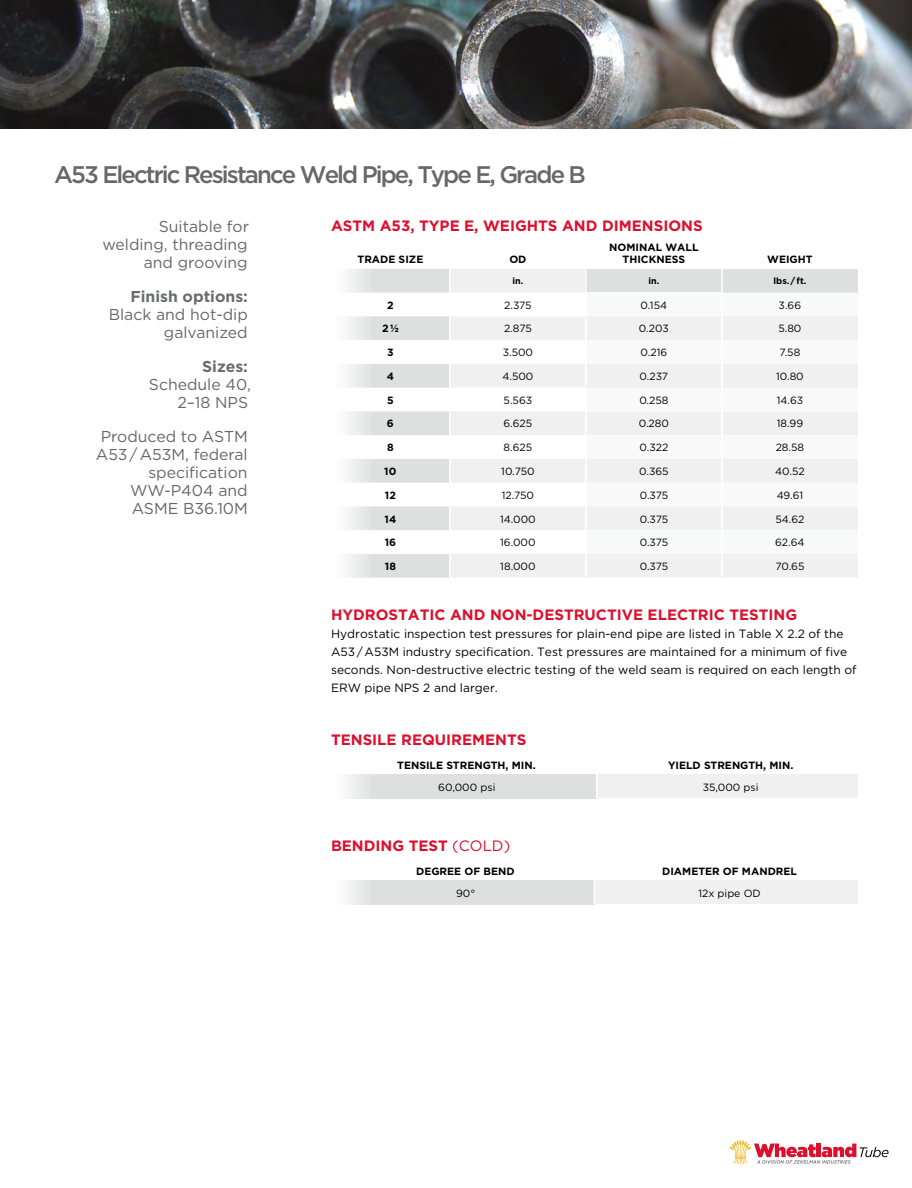
<style>
.page{position:relative;width:912px;height:1188px;background:#fff}
.page>*{position:absolute;margin:0;border:0;box-sizing:border-box;transform-origin:0 0}
.t1{font:500 24px "Gotham";letter-spacing:-.08em;color:#666767}
.t2{font:15.75px/18px "Gotham";color:#666767;text-align:right}
.t3{font:700 15.75px "Gotham";color:#6a6c6c}
.t4{font:700 15px "Gotham";color:#de0e2d}
.t5{font:12px/18px "Gotham";color:#000}
.t6{font:10.5px "Gotham";color:#000}
.t7{font:700 10.5px/12px "Gotham";color:#000;text-align:center}
.t8{font:900 10.5px "Gotham";color:#000}
.t9{font:700 9px "Gotham";color:#000}
.s1{font-weight:700}
.s2{font-weight:400}
</style>
<div class="page">
<svg style="left:729px;top:1140px;width:159px;height:24px"></svg>
<img style="left:0;top:0;width:911px;height:129px">
<div style="left:348px;top:881px;width:245px;height:23px;background:#dedfdf"></div>
<div style="left:594px;top:881px;width:263px;height:23px;background:#f0f0f0"></div>
<hr style="left:593px;top:881px;width:2px;height:23px;background:#fff">
<div style="left:348px;top:775px;width:247px;height:23px;background:#dedfdf"></div>
<div style="left:596px;top:775px;width:261px;height:23px;background:#f0f0f0"></div>
<hr style="left:595px;top:775px;width:2px;height:23px;background:#fff">
<svg style="left:451px;top:269px;width:134px;height:309px;fill:#f0f0f0"></svg>
<svg style="left:586px;top:269px;width:271px;height:309px"></svg>
<svg style="left:348px;top:269px;width:101px;height:309px"></svg>
<h1 class="t1" style="left:54px;top:159px;width:533px">A53 Electric Resistance Weld Pipe, Type E, Grade B</h1>
<h2 class="t2" style="left:102px;top:217px;width:148px">Suitable for welding, threading and grooving</h2>
<h2 class="t3" style="left:130px;top:286px;width:119px">Finish options:</h2>
<h2 class="t2" style="left:109px;top:305px;width:141px">Black and hot-dip galvanized</h2>
<h2 class="t3" style="left:202px;top:356px;width:47px">Sizes:</h2>
<h2 class="t2" style="left:149px;top:375px;width:103px">Schedule 40,<br>2–18 NPS</h2>
<h2 class="t2" style="left:96px;top:427px;width:153px">Produced to ASTM<br>A53 / A53M, federal specification<br>WW-P404 and<br>ASME B36.10M</h2>
<p class="t4" style="left:331px;top:216px;width:373px">ASTM A53, TYPE E, WEIGHTS AND DIMENSIONS</p>
<p class="t7" style="left:357px;top:253px;width:67px">TRADE SIZE</p>
<p class="t7" style="left:509px;top:253px;width:19px">OD</p>
<p class="t7" style="left:609px;top:241px;width:91px">NOMINAL WALL<br>THICKNESS</p>
<p class="t7" style="left:767px;top:253px;width:47px">WEIGHT</p>
<p class="t9" style="left:512px;top:275px;width:12px">in.</p>
<p class="t9" style="left:648px;top:275px;width:12px">in.</p>
<p class="t9" style="left:773px;top:275px;width:34px">lbs. / ft.</p>
<p class="t7" style="left:387px;top:299px;width:8px">2</p>
<p class="t6" style="left:504px;top:298px;width:29px">2.375</p>
<p class="t6" style="left:640px;top:298px;width:28px">0.154</p>
<p class="t6" style="left:778px;top:298px;width:24px">3.66</p>
<p class="t8" style="left:382px;top:321px;width:18px"><span class="s1">2</span> 1/2</p>
<p class="t6" style="left:504px;top:322px;width:29px">2.875</p>
<p class="t6" style="left:638px;top:322px;width:31px">0.203</p>
<p class="t6" style="left:778px;top:322px;width:25px">5.80</p>
<p class="t7" style="left:387px;top:346px;width:8px">3</p>
<p class="t6" style="left:502px;top:346px;width:32px">3.500</p>
<p class="t6" style="left:640px;top:346px;width:28px">0.216</p>
<p class="t6" style="left:779px;top:346px;width:22px">7.58</p>
<p class="t7" style="left:387px;top:370px;width:9px">4</p>
<p class="t6" style="left:502px;top:370px;width:33px">4.500</p>
<p class="t6" style="left:639px;top:370px;width:30px">0.237</p>
<p class="t6" style="left:775px;top:370px;width:29px">10.80</p>
<p class="t7" style="left:387px;top:394px;width:8px">5</p>
<p class="t6" style="left:503px;top:393px;width:30px">5.563</p>
<p class="t6" style="left:639px;top:393px;width:31px">0.258</p>
<p class="t6" style="left:776px;top:393px;width:28px">14.63</p>
<p class="t7" style="left:387px;top:418px;width:8px">6</p>
<p class="t6" style="left:503px;top:417px;width:30px">6.625</p>
<p class="t6" style="left:638px;top:417px;width:32px">0.280</p>
<p class="t6" style="left:776px;top:417px;width:28px">18.99</p>
<p class="t7" style="left:387px;top:441px;width:8px">8</p>
<p class="t6" style="left:503px;top:441px;width:30px">8.625</p>
<p class="t6" style="left:639px;top:441px;width:30px">0.322</p>
<p class="t6" style="left:775px;top:441px;width:30px">28.58</p>
<p class="t7" style="left:384px;top:465px;width:14px">10</p>
<p class="t6" style="left:501px;top:465px;width:35px">10.750</p>
<p class="t6" style="left:639px;top:465px;width:31px">0.365</p>
<p class="t6" style="left:775px;top:465px;width:31px">40.52</p>
<p class="t7" style="left:385px;top:489px;width:12px">12</p>
<p class="t6" style="left:501px;top:488px;width:34px">12.750</p>
<p class="t6" style="left:639px;top:488px;width:30px">0.375</p>
<p class="t6" style="left:776px;top:488px;width:28px">49.61</p>
<p class="t7" style="left:384px;top:513px;width:13px">14</p>
<p class="t6" style="left:500px;top:512px;width:37px">14.000</p>
<p class="t6" style="left:639px;top:512px;width:30px">0.375</p>
<p class="t6" style="left:775px;top:512px;width:31px">54.62</p>
<p class="t7" style="left:384px;top:537px;width:13px">16</p>
<p class="t6" style="left:500px;top:536px;width:37px">16.000</p>
<p class="t6" style="left:639px;top:536px;width:30px">0.375</p>
<p class="t6" style="left:775px;top:536px;width:31px">62.64</p>
<p class="t7" style="left:384px;top:560px;width:13px">18</p>
<p class="t6" style="left:500px;top:560px;width:37px">18.000</p>
<p class="t6" style="left:639px;top:560px;width:30px">0.375</p>
<p class="t6" style="left:775px;top:560px;width:31px">70.65</p>
<p class="t4" style="left:331px;top:605px;width:467px">HYDROSTATIC AND NON-DESTRUCTIVE ELECTRIC TESTING</p>
<p class="t5" style="left:331px;top:625px;width:527px">Hydrostatic inspection test pressures for plain-end pipe are listed in Table X 2.2 of the A53 / A53M industry specification. Test pressures are maintained for a minimum of five seconds. Non-destructive electric testing of the weld seam is required on each length of ERW pipe NPS 2 and larger.</p>
<p class="t4" style="left:331px;top:730px;width:197px">TENSILE REQUIREMENTS</p>
<p class="t7" style="left:397px;top:759px;width:140px">TENSILE STRENGTH, MIN.</p>
<p class="t7" style="left:667px;top:759px;width:127px">YIELD STRENGTH, MIN.</p>
<p class="t6" style="left:438px;top:780px;width:59px">60,000 psi</p>
<p class="t6" style="left:702px;top:780px;width:57px">35,000 psi</p>
<p class="t4" style="left:331px;top:836px;width:181px">BENDING TEST <span class="s2">(COLD)</span></p>
<p class="t7" style="left:416px;top:865px;width:100px">DEGREE OF BEND</p>
<p class="t7" style="left:662px;top:865px;width:136px">DIAMETER OF MANDREL</p>
<p class="t6" style="left:456px;top:886px;width:21px">90°</p>
<p class="t6" style="left:698px;top:886px;width:64px">12x pipe OD</p>
</div>
